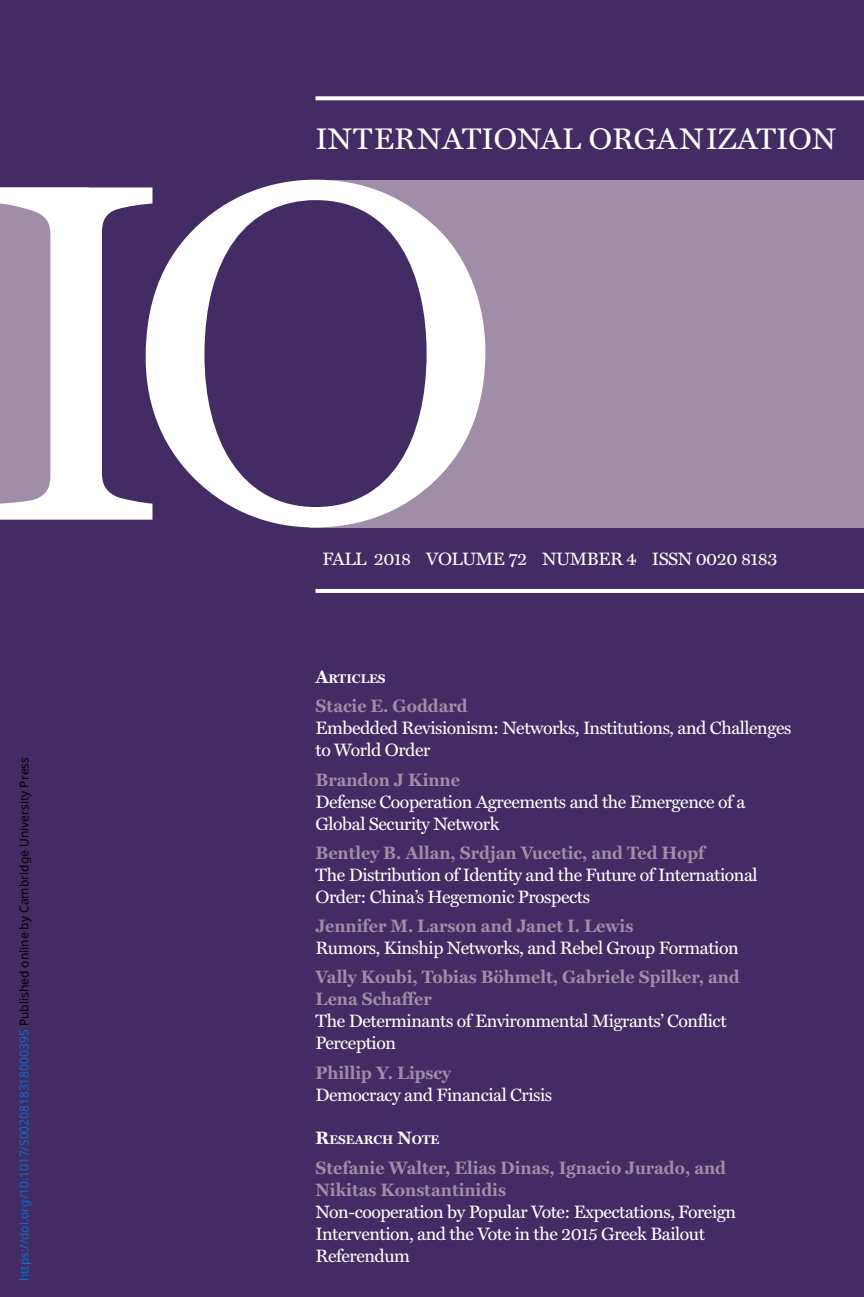
<style>
.page{position:relative;width:864px;height:1297px;background:#fff}
.page>*{position:absolute;margin:0;border:0;box-sizing:border-box;transform-origin:0 0}
.t1{font:30px "Miller Text";color:#fff}
.t2{font:18px/22px "Miller Text";letter-spacing:-.025em;color:#fff}
.t3{font:700 12.6px "Miller Text";color:#fff}
.t4{font:12px "Noto Sans";color:#0172cf}
.s1{color:#000}
.s2{font-size:18px}
.s3{font-weight:700;color:#a08da7}
</style>
<div class="page">
<div style="left:0;top:0;width:864px;height:1296px;background:#422c63"></div>
<svg style="left:316px;top:96px;width:548px;height:4px;background:#f0eff3"></svg>
<svg style="left:316px;top:588px;width:548px;height:4px;fill:#fff"></svg>
<svg style="left:0;top:187px;width:146px;height:332px"></svg>
<div style="left:311px;top:180px;width:553px;height:347px;background:#a08da7"></div>
<svg style="left:146px;top:180px;width:339px;height:347px;fill:#fff"></svg>
<div style="left:204px;top:200px;width:223px;height:307px;background:#422c63;border-radius:50%"></div>
<p class="t4" style="left:16px;top:1280px;width:525px;rotate:-90deg">https://doi.org/10.1017/S0020818318000395 <span class="s1">Published online by Cambridge University Press</span></p>
<p class="t1" style="left:316px;top:126px;width:522px">INTERNATIONAL ORGANIZATION</p>
<p class="t2" style="left:323px;top:548px;width:456px">FALL 2018 VOLUME 72 NUMBER 4 ISSN 0020 8183</p>
<p class="t3" style="left:316px;top:673px;width:72px"><span class="s2">A</span>RTICLES</p>
<p class="t2" style="left:316px;top:696px;width:478px"><span class="s3">Stacie E. Goddard<br></span>Embedded Revisionism: Networks, Institutions, and Challenges to World Order</p>
<p class="t2" style="left:316px;top:769px;width:431px"><span class="s3">Brandon J Kinne<br></span>Defense Cooperation Agreements and the Emergence of a<br>Global Security Network</p>
<p class="t2" style="left:316px;top:842px;width:444px"><span class="s3">Bentley B. Allan, Srdjan Vucetic, and Ted Hopf<br></span>The Distribution of Identity and the Future of International<br>Order: China’s Hegemonic Prospects</p>
<p class="t2" style="left:316px;top:916px;width:425px"><span class="s3">Jennifer M. Larson and Janet I. Lewis<br></span>Rumors, Kinship Networks, and Rebel Group Formation</p>
<p class="t2" style="left:316px;top:967px;width:426px"><span class="s3">Vally Koubi, Tobias Böhmelt, Gabriele Spilker, and Lena Schaffer<br></span>The Determinants of Environmental Migrants’ Conflict Perception</p>
<p class="t2" style="left:316px;top:1062px;width:238px"><span class="s3">Phillip Y. Lipscy<br></span>Democracy and Financial Crisis</p>
<p class="t3" style="left:316px;top:1134px;width:125px"><span class="s2">R</span>ESEARCH <span class="s2">N</span>OTE</p>
<p class="t2" style="left:316px;top:1157px;width:422px"><span class="s3">Stefanie Walter, Elias Dinas, Ignacio Jurado, and Nikitas Konstantinidis<br></span>Non-cooperation by Popular Vote: Expectations, Foreign Intervention, and the Vote in the 2015 Greek Bailout Referendum</p>
</div>
